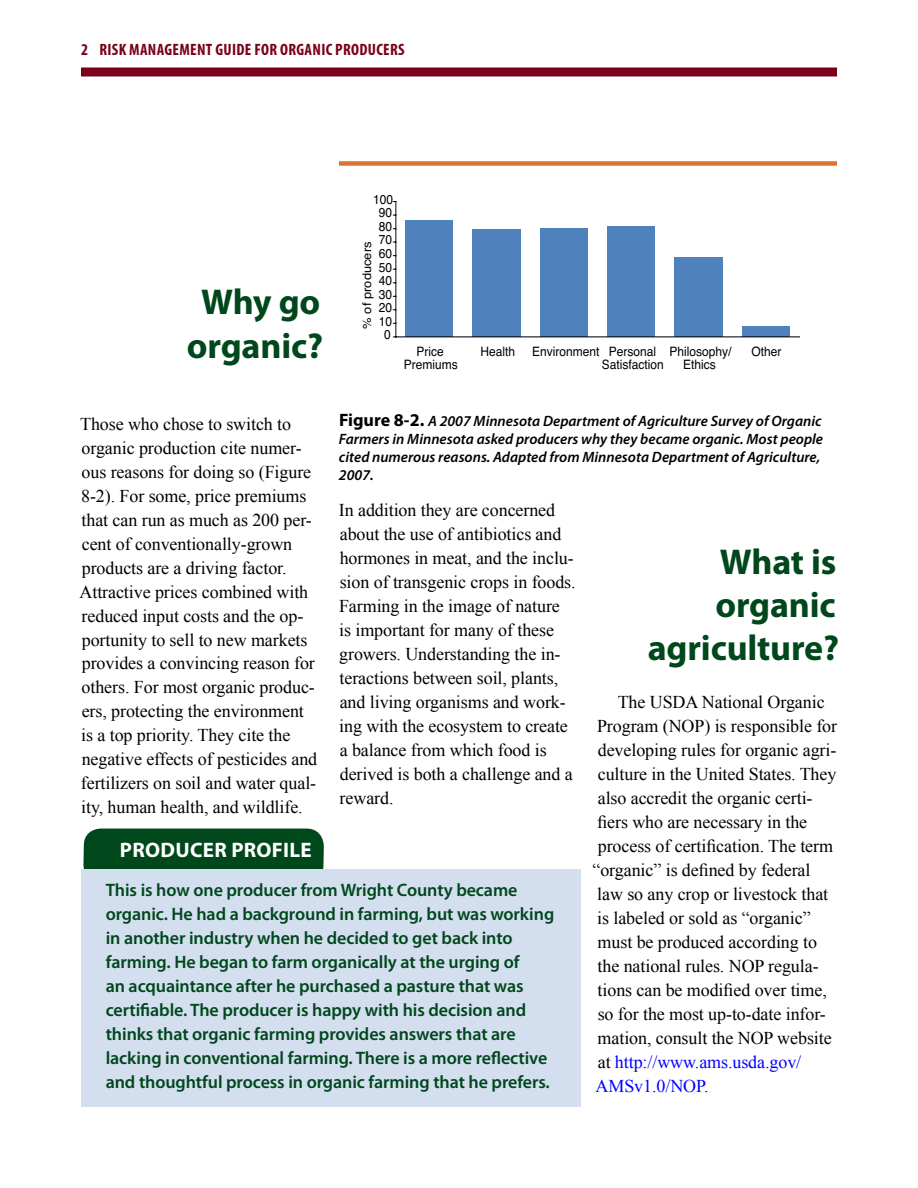
<style>
.page{position:relative;width:918px;height:1188px;background:#fff}
.page>*{position:absolute;margin:0;border:0;box-sizing:border-box;transform-origin:0 0}
.t1{font:700 36px/43.2px "Myriad Pro";letter-spacing:-.005em;color:#00471c;text-align:center}
.t2{font:700 21px "Myriad Pro";letter-spacing:.015em;color:#fff}
.t3{font:18px/24px "Times New Roman";letter-spacing:-.005em;color:#000}
.t4{font:600 18px/24px "Myriad Pro";letter-spacing:-.005em;color:#00471c}
.t5{font:700 condensed 16.5px "Myriad Pro";letter-spacing:.02em;color:#7a0019}
.t6{font:italic 600 15px/18px "Myriad Pro";color:#000}
.t7{font:12.9px/13.2px "Helvetica";color:#000;text-align:center;scale:.93 1}
.t8{font:12px "Helvetica";color:#000;scale:1.08 1}
.s1{font-weight:700;font-style:normal;font-size:18px}
.s2{color:#00f}
</style>
<div class="page">
<div style="left:81px;top:68px;width:756px;height:8px;background:#7a0019"></div>
<div style="left:339px;top:161px;width:498px;height:5px;background:#dc7332"></div>
<div style="left:83px;top:829px;width:241px;height:40px;background:#00471c"></div>
<div style="left:81px;top:869px;width:499px;height:238px;background:#d3dfee"></div>
<div style="left:405px;top:221px;width:48px;height:116px;background:#4f81bd"></div>
<div style="left:473px;top:229px;width:48px;height:108px;background:#4f81bd"></div>
<div style="left:540px;top:229px;width:48px;height:108px;background:#4f81bd"></div>
<div style="left:607px;top:227px;width:48px;height:110px;background:#4f81bd"></div>
<div style="left:675px;top:257px;width:48px;height:80px;background:#4f81bd"></div>
<div style="left:742px;top:326px;width:48px;height:11px;background:#4f81bd"></div>
<hr style="left:396px;top:202px;width:1px;height:135px;background:#000">
<hr style="left:396px;top:337px;width:404px;height:1px;background:#000">
<p class="t5" style="left:81px;top:39px;width:325px">2 RISK MANAGEMENT GUIDE FOR ORGANIC PRODUCERS</p>
<p class="t7" style="left:373px;top:193px;width:23px">100</p>
<p class="t7" style="left:379px;top:207px;width:16px">90</p>
<h1 class="t1" style="left:187px;top:279px;width:138px">Why go organic?</h1>
<p class="t7" style="left:379px;top:220px;width:16px">80</p>
<p class="t7" style="left:379px;top:234px;width:16px">70</p>
<p class="t8" style="left:358px;top:329px;width:82px;rotate:-90deg">% of producers</p>
<p class="t7" style="left:379px;top:247px;width:16px">60</p>
<p class="t7" style="left:379px;top:261px;width:16px">50</p>
<p class="t7" style="left:379px;top:274px;width:16px">40</p>
<p class="t7" style="left:379px;top:288px;width:16px">30</p>
<p class="t7" style="left:379px;top:301px;width:16px">20</p>
<p class="t7" style="left:379px;top:315px;width:16px">10</p>
<p class="t7" style="left:384px;top:328px;width:9px">0</p>
<p class="t7" style="left:404px;top:345px;width:60px">Price<br>Premiums</p>
<p class="t7" style="left:480px;top:345px;width:39px">Health</p>
<p class="t7" style="left:602px;top:345px;width:68px;text-align:left;text-indent:-70px">Environment Personal<br>Satisfaction</p>
<p class="t7" style="left:669px;top:345px;width:68px">Philosophy/<br>Ethics</p>
<p class="t7" style="left:752px;top:345px;width:34px">Other</p>
<p class="t6" style="left:339px;top:411px;width:486px"><span class="s1">Figure 8-2.</span> A 2007 Minnesota Department of Agriculture Survey of Organic Farmers in Minnesota asked producers why they became organic. Most people cited numerous reasons. Adapted from Minnesota Department of Agriculture, 2007.</p>
<p class="t3" style="left:80px;top:411px;width:239px">Those who chose to switch to organic production cite numer&shy;ous reasons for doing so (Figure<br>8-2). For some, price premiums that can run as much as 200 per&shy;cent of conventionally-grown products are a driving factor.<br>Attractive prices combined with reduced input costs and the op&shy;portunity to sell to new markets provides a convincing reason for others. For most organic produc&shy;ers, protecting the environment is a top priority. They cite the negative effects of pesticides and fertilizers on soil and water qual&shy;ity, human health, and wildlife.</p>
<p class="t3" style="left:339px;top:498px;width:238px">In addition they are concerned about the use of antibiotics and hormones in meat, and the inclu&shy;sion of transgenic crops in foods.<br>Farming in the image of nature is important for many of these growers. Understanding the in&shy;teractions between soil, plants, and living organisms and work&shy;ing with the ecosystem to create a balance from which food is derived is both a challenge and a reward.</p>
<h1 class="t1" style="left:648px;top:539px;width:193px;text-align:right">What is organic agriculture?</h1>
<p class="t3" style="left:593px;top:690px;width:246px;text-indent:25px">The USDA National Organic<br>Program (NOP) is responsible for developing rules for organic agri&shy;culture in the United States. They also accredit the organic certi&shy;fiers who are necessary in the process of certification. The term “organic” is defined by federal law so any crop or livestock that is labeled or sold as “organic” must be produced according to the national rules. NOP regula&shy;tions can be modified over time, so for the most up-to-date infor&shy;mation, consult the NOP website at <span class="s2">http://www.ams.usda.gov/<br>AMSv1.0/NOP.</span></p>
<p class="t2" style="left:120px;top:837px;width:193px">Producer profile</p>
<p class="t4" style="left:106px;top:878px;width:450px">This is how one producer from Wright County became organic. He had a background in farming, but was working in another industry when he decided to get back into farming. He began to farm organically at the urging of<br>an acquaintance after he purchased a pasture that was certifiable. The producer is happy with his decision and thinks that organic farming provides answers that are lacking in conventional farming. There is a more reflective and thoughtful process in organic farming that he prefers.</p>
</div>
